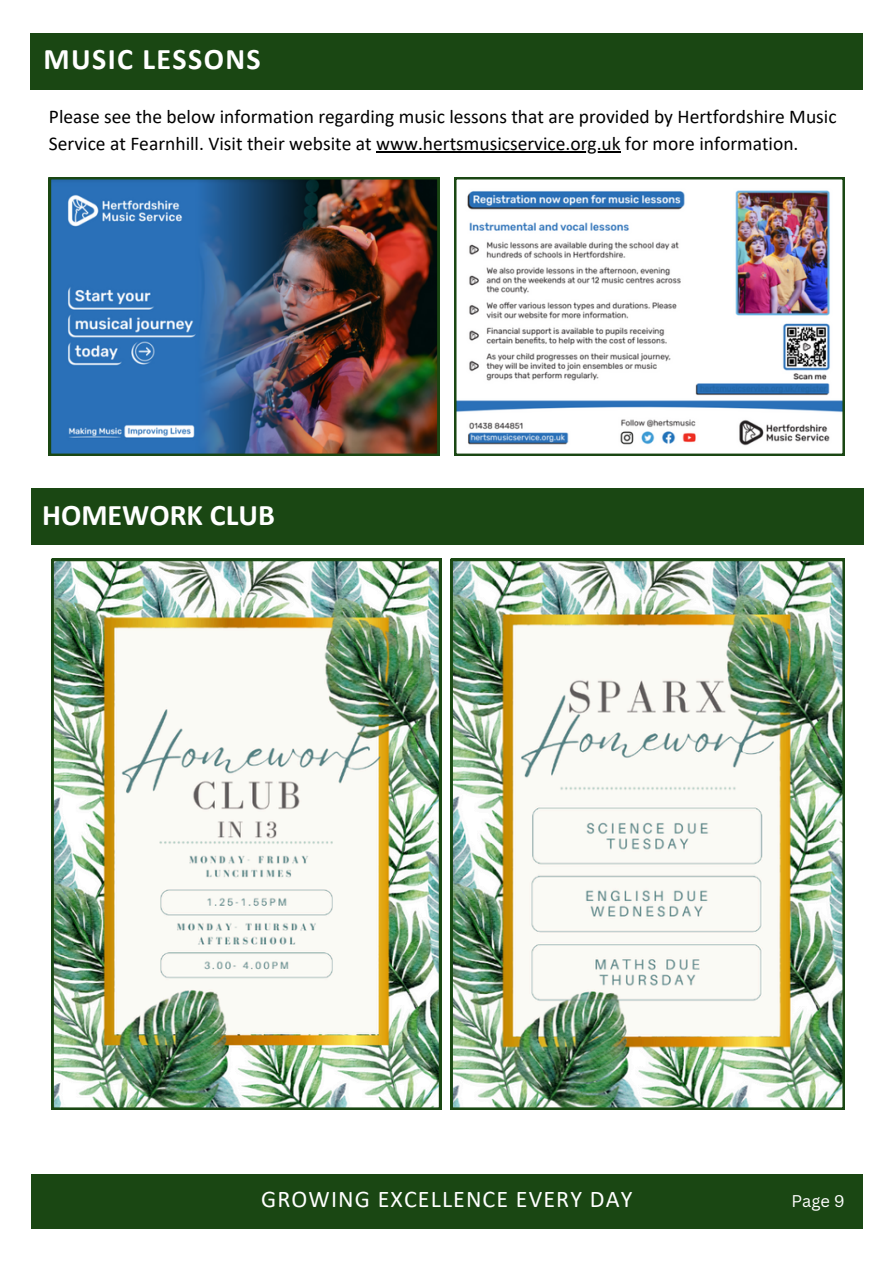
<style>
.page{position:relative;width:894px;height:1264px;background:#fff}
.page>*{position:absolute;margin:0;border:0;box-sizing:border-box;transform-origin:0 0}
.t1{font:700 30px "Calibri";letter-spacing:.045em;color:#fff}
.t2{font:700 30px "Calibri";color:#fff}
.t3{font:24px "Calibri";letter-spacing:.045em;color:#fff}
.t4{font:19.5px/27px "Calibri";color:#000}
.t5{font:16.5px "Canva Sans";color:#fff}
</style>
<div class="page">
<div style="left:31px;top:1174px;width:831px;height:54px;background:#1a4713"></div>
<div style="left:31px;top:33px;width:831px;height:56px;background:#1a4713"></div>
<svg style="left:454px;top:177px;width:390px;height:279px"></svg>
<img style="left:49px;top:177px;width:390px;height:279px">
<div style="left:31px;top:488px;width:832px;height:57px;background:#1a4713"></div>
<img style="left:52px;top:559px;width:389px;height:550px">
<img style="left:450px;top:559px;width:394px;height:550px">
<hr style="left:376px;top:151px;width:244px;height:1px;background:#000">
<h3 class="t1" style="left:44px;top:47px;width:219px">MUSIC LESSONS</h3>
<h1 class="t4" style="left:49px;top:104px;width:788px">Please see the below information regarding music lessons that are provided by Hertfordshire Music<br>Service at Fearnhill. Visit their website at www.hertsmusicservice.org.uk for more information.</h1>
<p class="t2" style="left:42px;top:502px;width:234px">HOMEWORK CLUB</p>
<p class="t3" style="left:261px;top:1188px;width:372px">GROWING EXCELLENCE EVERY DAY</p>
<p class="t5" style="left:791px;top:1189px;width:55px">Page 9</p>
</div>
